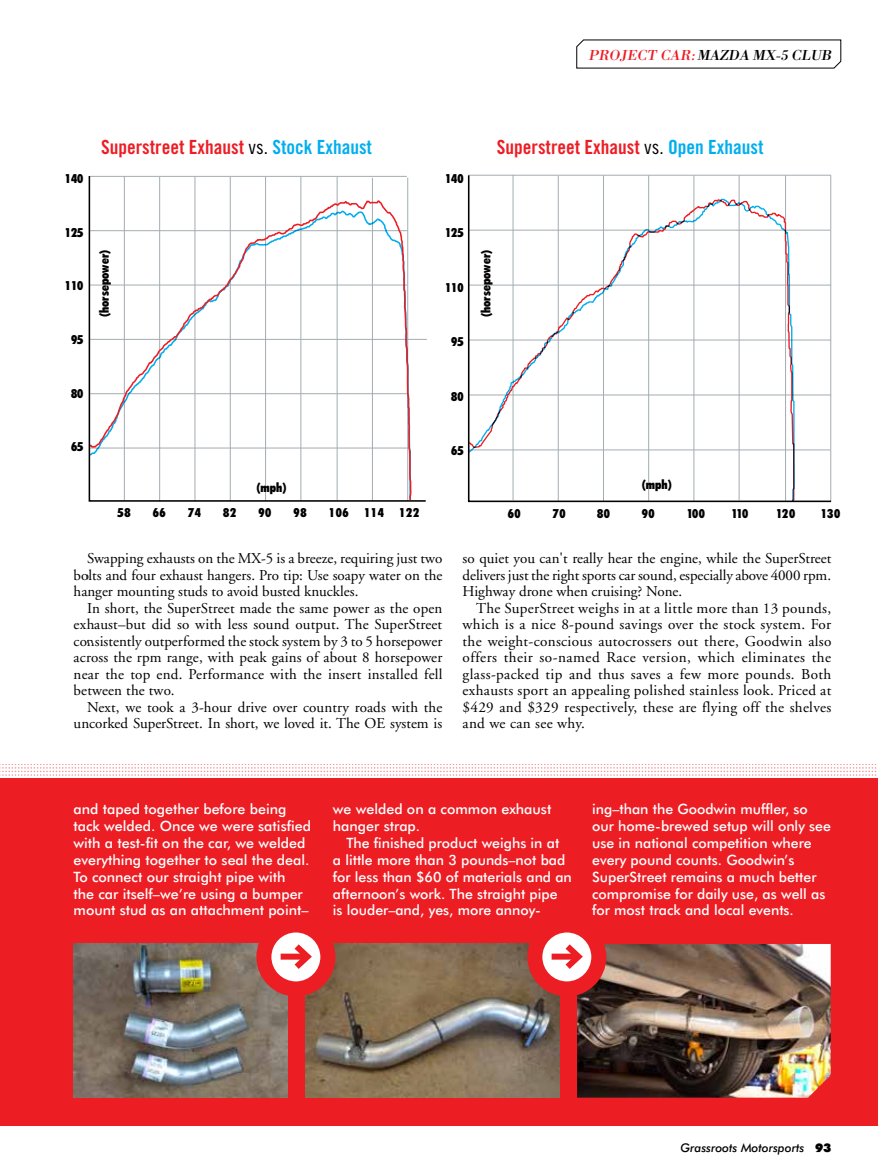
<style>
.page{position:relative;width:878px;height:1175px;background:#fff}
.page>*{position:absolute;margin:0;border:0;box-sizing:border-box;transform-origin:0 0}
.t1{font:19.5px "Trade Gothic Bold Cond Twenty";color:#ed1d24}
.t2{font:15px/16.5px "Adobe Garamond";color:#000;text-align:justify}
.t3{font:italic 15px "Bodoni";color:#000}
.t4{font:500 14.25px/16.8px "Futura BT";color:#fff}
.t5{font:900 condensed 12.45px "Futura BT";color:#000}
.t6{font:900 condensed 12.45px "Futura BT";letter-spacing:.06em;color:#000}
.t7{font:italic 500 12px "Futura BT";color:#000}
.s1{color:#ed1d24}
.s2{font-family:"Trade Gothic Cond Eighteen";color:#000}
.s3{color:#00aeef}
.s4{font-weight:900;font-style:normal}
</style>
<div class="page">
<div style="left:0;top:778px;width:878px;height:348px;background:#ed1d24"></div>
<svg style="left:0;top:764px;width:877px;height:12px"></svg>
<img style="left:577px;top:944px;width:253px;height:153px">
<img style="left:74px;top:944px;width:213px;height:153px">
<img style="left:305px;top:944px;width:254px;height:153px">
<svg style="left:264px;top:925px;width:64px;height:64px"></svg>
<div style="left:256px;top:917px;width:79px;height:79px;border:15px solid #ed1d24;border-radius:50%"></div>
<div style="left:280px;top:953px;width:27px;height:6px;background:#ed1d24"></div>
<svg style="left:288px;top:938px;width:28px;height:37px"></svg>
<svg style="left:576px;top:39px;width:265px;height:29px"></svg>
<svg style="left:88px;top:175px;width:339px;height:327px"></svg>
<svg style="left:535px;top:925px;width:64px;height:64px"></svg>
<div style="left:527px;top:917px;width:79px;height:79px;border:15px solid #ed1d24;border-radius:50%"></div>
<div style="left:551px;top:953px;width:27px;height:6px;background:#ed1d24"></div>
<svg style="left:559px;top:938px;width:28px;height:37px"></svg>
<svg style="left:467px;top:174px;width:365px;height:329px"></svg>
<p class="t3" style="left:588px;top:46px;width:248px"><span class="s1">PROJECT CAR:</span>MAZDA MX-5 CLUB</p>
<p class="t5" style="left:65px;top:171px;width:20px">140</p>
<h1 class="t1" style="left:101px;top:135px;width:272px">Superstreet Exhaust <span class="s2">vs.</span> <span class="s3">Stock Exhaust</span></h1>
<h1 class="t1" style="left:497px;top:135px;width:268px">Superstreet Exhaust <span class="s2">vs.</span> <span class="s3">Open Exhaust</span></h1>
<p class="t5" style="left:445px;top:171px;width:20px">140</p>
<p class="t5" style="left:65px;top:225px;width:20px">125</p>
<p class="t5" style="left:445px;top:225px;width:20px">125</p>
<p class="t5" style="left:65px;top:278px;width:20px">110</p>
<p class="t5" style="left:97px;top:317px;width:69px;rotate:-90deg">(horsepower)</p>
<p class="t5" style="left:445px;top:280px;width:20px">110</p>
<p class="t5" style="left:478px;top:317px;width:69px;rotate:-90deg">(horsepower)</p>
<p class="t5" style="left:71px;top:332px;width:14px">95</p>
<p class="t5" style="left:451px;top:334px;width:14px">95</p>
<p class="t5" style="left:71px;top:385px;width:14px">80</p>
<p class="t5" style="left:451px;top:389px;width:14px">80</p>
<p class="t5" style="left:71px;top:439px;width:14px">65</p>
<p class="t5" style="left:451px;top:443px;width:14px">65</p>
<p class="t5" style="left:256px;top:479px;width:32px">(mph)</p>
<p class="t5" style="left:641px;top:477px;width:32px">(mph)</p>
<p class="t5" style="left:117px;top:505px;width:15px">58</p>
<p class="t5" style="left:153px;top:505px;width:15px">66</p>
<p class="t5" style="left:188px;top:505px;width:15px">74</p>
<p class="t5" style="left:223px;top:505px;width:15px">82</p>
<p class="t5" style="left:258px;top:505px;width:15px">90</p>
<p class="t5" style="left:293px;top:505px;width:15px">98</p>
<p class="t6" style="left:329px;top:505px;width:92px">106 114 122</p>
<p class="t5" style="left:507px;top:506px;width:14px">60</p>
<p class="t5" style="left:552px;top:506px;width:15px">70</p>
<p class="t5" style="left:597px;top:506px;width:14px">80</p>
<p class="t5" style="left:642px;top:506px;width:14px">90</p>
<p class="t5" style="left:686px;top:506px;width:20px">100</p>
<p class="t5" style="left:731px;top:506px;width:18px">110</p>
<p class="t5" style="left:776px;top:506px;width:20px">120</p>
<p class="t5" style="left:820px;top:506px;width:21px">130</p>
<p class="t2" style="left:74px;top:551px;width:370px;text-indent:14px">Swapping exhausts on the MX-5 is a breeze, requiring just two bolts and four exhaust hangers. Pro tip: Use soapy water on the hanger mounting studs to avoid busted knuckles.</p>
<p class="t2" style="left:74px;top:600px;width:370px;text-indent:14px">In short, the SuperStreet made the same power as the open exhaust–but did so with less sound output. The SuperStreet consistently outperformed the stock system by 3 to 5 horsepower across the rpm range, with peak gains of about 8 horsepower near the top end. Performance with the insert installed fell between the two.</p>
<p class="t2" style="left:74px;top:699px;width:370px;text-align:right">Next, we took a 3-hour drive over country roads with the uncorked SuperStreet. In short, we loved it. The OE system is</p>
<p class="t2" style="left:462px;top:551px;width:370px">so quiet you can't really hear the engine, while the SuperStreet delivers just the right sports car sound, especially above 4000 rpm.<br>Highway drone when cruising? None.</p>
<p class="t2" style="left:462px;top:600px;width:370px;text-indent:13px">The SuperStreet weighs in at a little more than 13 pounds, which is a nice 8-pound savings over the stock system. For the weight-conscious autocrossers out there, Goodwin also offers their so-named Race version, which eliminates the glass-packed tip and thus saves a few more pounds. Both exhausts sport an appealing polished stainless look. Priced at $429 and $329 respectively, these are flying off the shelves and we can see why.</p>
<p class="t4" style="left:74px;top:800px;width:239px">and taped together before being tack welded. Once we were satisfied with a test-fit on the car, we welded everything together to seal the deal.<br>To connect our straight pipe with<br>the car itself–we’re using a bumper mount stud as an attachment point–</p>
<p class="t4" style="left:333px;top:800px;width:220px">we welded on a common exhaust hanger strap.</p>
<p class="t4" style="left:333px;top:834px;width:240px;text-indent:14px">The finished product weighs in at<br>a little more than 3 pounds–not bad for less than $60 of materials and an afternoon’s work. The straight pipe<br>is louder–and, yes, more annoy-</p>
<p class="t4" style="left:592px;top:800px;width:240px">ing–than the Goodwin muffler, so our home-brewed setup will only see use in national competition where every pound counts. Goodwin’s SuperStreet remains a much better compromise for daily use, as well as for most track and local events.</p>
<p class="t7" style="left:680px;top:1140px;width:152px">Grassroots Motorsports <span class="s4">93</span></p>
</div>
